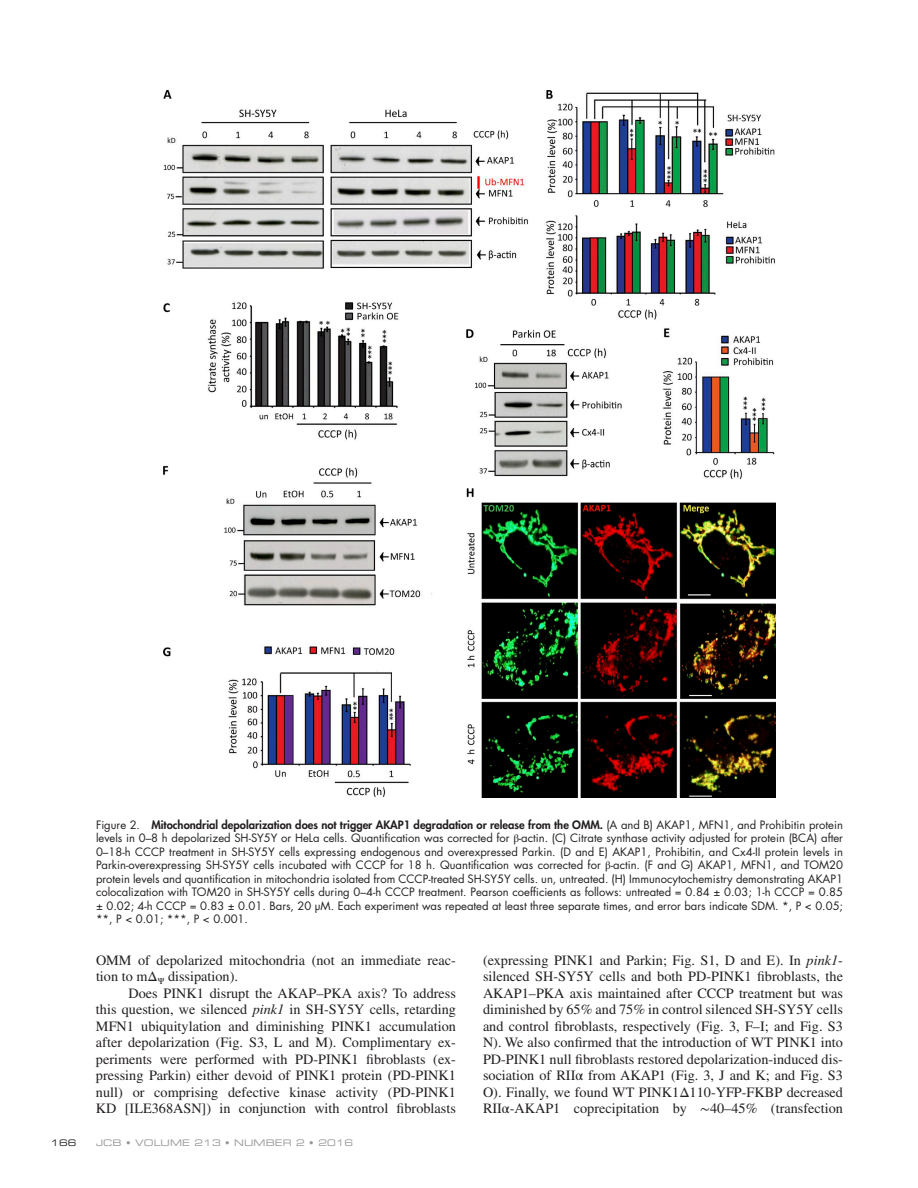
<style>
.page{position:relative;width:918px;height:1188px;background:#fff}
.page>*{position:absolute;margin:0;border:0;box-sizing:border-box;transform-origin:0 0}
.t1{font:14.25px/16.5px "Times LT Std";color:#231f20;text-align:justify}
.t2{font:11.25px/13.5px "Futura Std";color:#231f20;text-align:justify}
.t3{font:9px "Eurostile LT Std Ex 2";letter-spacing:.01em;color:#949698}
.t4{font:9px "Eurostile LT Std Ex 2";color:#231f20}
.s1{font-weight:800}
.s2{font-family:"STIX General"}
.s3{font-style:italic}
</style>
<div class="page">
<img style="left:164px;top:90px;width:611px;height:707px">
<p class="t2" style="left:96px;top:818px;width:749px">Figure 2. <span class="s1">Mitochondrial depolarization does not trigger AKAP1 degradation or release from the OMM.</span> (A and B) AKAP1, MFN1, and Prohibitin protein levels in 0–8 h depolarized SH-SY5Y or HeLa cells. Quantification was corrected for <span class="s2">β</span>-actin. (C) Citrate synthase activity adjusted for protein (BCA) after 0–18-h CCCP treatment in SH-SY5Y cells expressing endogenous and overexpressed Parkin. (D and E) AKAP1, Prohibitin, and Cx4-II protein levels in Parkin-overexpressing SH-SY5Y cells incubated with CCCP for 18 h. Quantification was corrected for <span class="s2">β</span>-actin. (F and G) AKAP1, MFN1, and TOM20 protein levels and quantification in mitochondria isolated from CCCP-treated SH-SY5Y cells. un, untreated. (H) Immunocytochemistry demonstrating AKAP1 colocalization with TOM20 in SH-SY5Y cells during 0–4-h CCCP treatment. Pearson coefficients as follows: untreated = 0.84 ± 0.03; 1-h CCCP = 0.85 ± 0.02; 4-h CCCP = 0.83 ± 0.01. Bars, 20 µM. Each experiment was repeated at least three separate times, and error bars indicate SDM. *, P &lt; 0.05; **, P &lt; 0.01; ***, P &lt; 0.001.</p>
<p class="t1" style="left:96px;top:951px;width:361px">OMM of depolarized mitochondria (not an immediate reac&shy;tion to m<span class="s2">Δ</span><sub>Ψ</sub> dissipation).</p>
<p class="t1" style="left:96px;top:984px;width:362px;text-indent:32px">Does PINK1 disrupt the AKAP–PKA axis? To address this question, we silenced <span class="s3">pink1</span> in SH-SY5Y cells, retarding MFN1 ubiquitylation and diminishing PINK1 accumulation after depolarization (Fig. S3, L and M). Complimentary ex&shy;periments were performed with PD-PINK1 fibroblasts (ex&shy;pressing Parkin) either devoid of PINK1 protein (PD-PINK1 null) or comprising defective kinase activity (PD-PINK1<br>KD [ILE368ASN]) in conjunction with control fibroblasts</p>
<p class="t4" style="left:50px;top:1136px;width:28px">166</p>
<p class="t3" style="left:96px;top:1136px;width:259px">JCB • VOLUME 213 • NUMBER 2 • 2016</p>
<p class="t1" style="left:483px;top:951px;width:362px">(expressing PINK1 and Parkin; Fig. S1, D and E). In <span class="s3">pink1</span>- silenced SH-SY5Y cells and both PD-PINK1 fibroblasts, the AKAP1–PKA axis maintained after CCCP treatment but was diminished by 65% and 75% in control silenced SH-SY5Y cells and control fibroblasts, respectively (Fig. 3, F–I; and Fig. S3<br>N). We also confirmed that the introduction of WT PINK1 into PD-PINK1 null fibroblasts restored depolarization-induced dis&shy;sociation of RII<span class="s2">α</span> from AKAP1 (Fig. 3, J and K; and Fig. S3<br>O). Finally, we found WT PINK1<span class="s2">Δ</span>110-YFP-FKBP decreased RII<span class="s2">α</span>-AKAP1 coprecipitation by <span class="s2">∼</span>40–45% (transfection</p>
</div>
